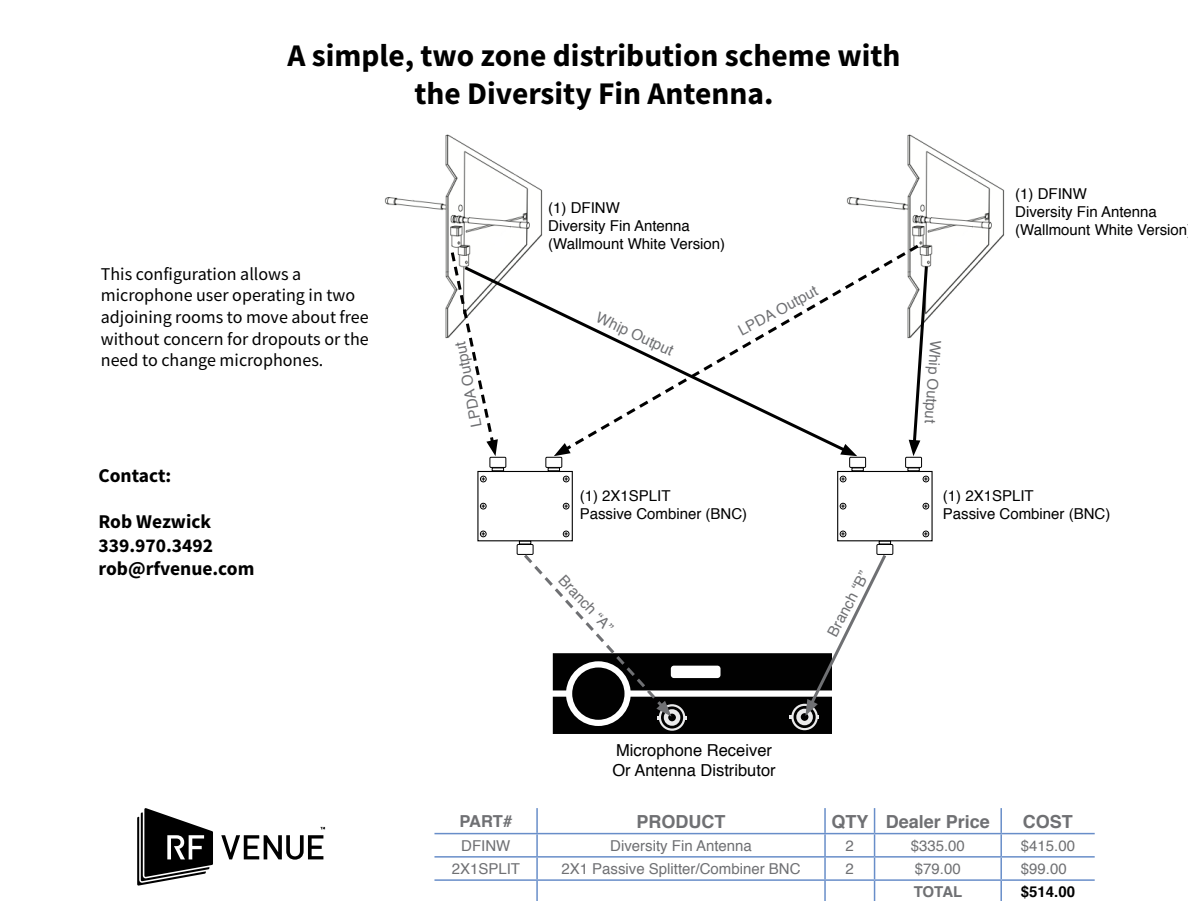
<style>
.page{position:relative;width:1188px;height:918px;background:#fff}
.page>*{position:absolute;margin:0;border:0;box-sizing:border-box;transform-origin:0 0}
.t1{font:700 31.5px/37.8px "Source Sans Pro";color:#000;text-align:center}
.t2{font:700 19.5px/23.4px "Source Sans Pro";color:#000}
.t3{font:18px/21.6px "Source Sans Pro";color:#000}
.t4{font:700 18px "Helvetica";color:#6f7073}
.t5{font:16.5px/19.8px "Helvetica";color:#000}
.t6{font:700 16.5px "Helvetica";color:#6f7073}
.t7{font:15px/18px "Helvetica";color:#000}
.t8{font:15px "Helvetica";color:#6f7073}
.t9{font:700 15px "Helvetica";color:#000}
.t10{font:700 15px "Helvetica";letter-spacing:-.01em;color:#6f7073}
</style>
<div class="page">
<img style="left:384px;top:134px;width:159px;height:205px">
<img style="left:846px;top:134px;width:159px;height:183px">
<div style="left:477px;top:471px;width:96px;height:70px;border:1px solid #000"></div>
<svg style="left:492px;top:468px;width:12px;height:3px"></svg>
<div style="left:490px;top:457px;width:16px;height:11px;border:1px solid #000"></div>
<div style="left:545px;top:457px;width:17px;height:11px;border:1px solid #000"></div>
<svg style="left:519px;top:541px;width:12px;height:3px"></svg>
<div style="left:517px;top:544px;width:16px;height:11px;border:1px solid #000"></div>
<svg style="left:480px;top:476px;width:6px;height:6px"></svg>
<svg style="left:480px;top:503px;width:6px;height:6px"></svg>
<svg style="left:480px;top:531px;width:6px;height:6px"></svg>
<svg style="left:548px;top:468px;width:21px;height:14px"></svg>
<svg style="left:563px;top:503px;width:6px;height:6px"></svg>
<svg style="left:563px;top:531px;width:6px;height:6px"></svg>
<div style="left:837px;top:471px;width:96px;height:70px;border:1px solid #000"></div>
<svg style="left:852px;top:468px;width:12px;height:3px"></svg>
<div style="left:849px;top:457px;width:17px;height:11px;border:1px solid #000"></div>
<div style="left:905px;top:457px;width:17px;height:11px;border:1px solid #000"></div>
<svg style="left:879px;top:541px;width:12px;height:3px"></svg>
<div style="left:877px;top:544px;width:16px;height:11px;border:1px solid #000"></div>
<svg style="left:840px;top:476px;width:6px;height:6px"></svg>
<svg style="left:840px;top:503px;width:6px;height:6px"></svg>
<svg style="left:840px;top:531px;width:6px;height:6px"></svg>
<svg style="left:908px;top:468px;width:21px;height:14px"></svg>
<svg style="left:923px;top:503px;width:6px;height:6px"></svg>
<svg style="left:923px;top:531px;width:6px;height:6px"></svg>
<svg style="left:449px;top:249px;width:49px;height:90px"></svg>
<svg style="left:846px;top:242px;width:76px;height:199px"></svg>
<svg style="left:461px;top:264px;width:391px;height:192px"></svg>
<svg style="left:840px;top:444px;width:17px;height:12px"></svg>
<svg style="left:909px;top:263px;width:21px;height:193px"></svg>
<svg style="left:521px;top:551px;width:368px;height:183px"></svg>
<hr style="left:536px;top:808px;width:2px;height:25px;background:#688ec9">
<hr style="left:824px;top:808px;width:2px;height:25px;background:#688ec9">
<hr style="left:1000px;top:808px;width:2px;height:25px;background:#688ec9">
<hr style="left:434px;top:833px;width:103px;height:1px;background:#688ec9">
<hr style="left:537px;top:833px;width:288px;height:1px;background:#688ec9">
<hr style="left:536px;top:834px;width:2px;height:22px;background:#688ec9">
<hr style="left:825px;top:833px;width:50px;height:1px;background:#688ec9">
<hr style="left:824px;top:834px;width:2px;height:22px;background:#688ec9">
<hr style="left:875px;top:833px;width:126px;height:1px;background:#688ec9">
<hr style="left:1001px;top:833px;width:94px;height:1px;background:#688ec9">
<hr style="left:1000px;top:834px;width:2px;height:22px;background:#688ec9">
<hr style="left:434px;top:856px;width:103px;height:2px;background:#688ec9">
<hr style="left:537px;top:856px;width:288px;height:2px;background:#688ec9">
<hr style="left:536px;top:858px;width:2px;height:21px;background:#688ec9">
<hr style="left:825px;top:856px;width:50px;height:2px;background:#688ec9">
<hr style="left:824px;top:858px;width:2px;height:21px;background:#688ec9">
<hr style="left:875px;top:856px;width:126px;height:2px;background:#688ec9">
<hr style="left:1001px;top:856px;width:94px;height:2px;background:#688ec9">
<hr style="left:1000px;top:858px;width:2px;height:21px;background:#688ec9">
<hr style="left:434px;top:879px;width:103px;height:2px;background:#688ec9">
<hr style="left:537px;top:879px;width:288px;height:2px;background:#688ec9">
<hr style="left:536px;top:881px;width:2px;height:22px;background:#688ec9">
<hr style="left:825px;top:879px;width:50px;height:2px;background:#688ec9">
<hr style="left:824px;top:881px;width:2px;height:22px;background:#688ec9">
<hr style="left:875px;top:879px;width:126px;height:2px;background:#688ec9">
<svg style="left:874px;top:808px;width:1px;height:93px"></svg>
<hr style="left:1001px;top:879px;width:94px;height:2px;background:#688ec9">
<hr style="left:1000px;top:881px;width:2px;height:22px;background:#688ec9">
<div style="left:403px;top:901px;width:696px;height:17px;background:#fff"></div>
<svg style="left:221px;top:835px;width:102px;height:25px"></svg>
<svg style="left:137px;top:808px;width:76px;height:78px"></svg>
<h1 class="t1" style="left:287px;top:36px;width:615px">A simple, two zone distribution scheme with the Diversity Fin Antenna.</h1>
<p class="t3" style="left:101px;top:263px;width:282px">This configuration allows a microphone user operating in two adjoining rooms to move about freely without concern for dropouts or the need to change microphones.</p>
<p class="t8" style="left:465px;top:430px;width:89px;rotate:-101deg">LPDA Output</p>
<p class="t7" style="left:548px;top:200px;width:179px">(1) DFINW<br>Diversity Fin Antenna (Wallmount White Version)</p>
<p class="t8" style="left:602px;top:306px;width:85px;rotate:25deg">Whip Output</p>
<p class="t8" style="left:734px;top:321px;width:89px;rotate:-28deg">LPDA Output</p>
<p class="t8" style="left:947px;top:341px;width:85px;rotate:94deg">Whip Output</p>
<p class="t7" style="left:1015px;top:186px;width:174px">(1) DFINW<br>Diversity Fin Antenna (Wallmount White Version</p>
<h2 class="t2" style="left:98px;top:463px;width:74px">Contact:</h2>
<h2 class="t2" style="left:98px;top:510px;width:157px">Rob Wezwick<br>339.970.3492 rob@rfvenue.com</h2>
<p class="t7" style="left:580px;top:488px;width:169px">(1) 2X1SPLIT<br>Passive Combiner (BNC)</p>
<p class="t7" style="left:943px;top:488px;width:169px">(1) 2X1SPLIT<br>Passive Combiner (BNC)</p>
<p class="t8" style="left:570px;top:569px;width:73px;rotate:47deg">Branch “A”</p>
<p class="t8" style="left:821px;top:630px;width:73px;rotate:-62deg">Branch “B”</p>
<p class="t5" style="left:612px;top:741px;width:165px">Microphone Receiver<br>Or Antenna Distributor</p>
<p class="t6" style="left:459px;top:808px;width:54px">PART#</p>
<p class="t4" style="left:637px;top:807px;width:90px">PRODUCT</p>
<p class="t4" style="left:831px;top:807px;width:160px">QTY Dealer Price</p>
<p class="t4" style="left:1023px;top:807px;width:52px">COST</p>
<p class="t8" style="left:461px;top:834px;width:51px">DFINW</p>
<p class="t8" style="left:610px;top:834px;width:143px">Diversity Fin Antenna</p>
<p class="t8" style="left:846px;top:834px;width:10px">2</p>
<p class="t8" style="left:911px;top:834px;width:56px">$335.00</p>
<p class="t8" style="left:1021px;top:834px;width:56px">$415.00</p>
<p class="t8" style="left:452px;top:857px;width:70px">2X1SPLIT</p>
<p class="t8" style="left:561px;top:857px;width:241px">2X1 Passive Splitter/Combiner BNC</p>
<p class="t8" style="left:846px;top:857px;width:10px">2</p>
<p class="t8" style="left:915px;top:857px;width:47px">$79.00</p>
<p class="t8" style="left:1021px;top:857px;width:47px">$99.00</p>
<p class="t10" style="left:914px;top:880px;width:50px">TOTAL</p>
<p class="t9" style="left:1021px;top:880px;width:56px">$514.00</p>
</div>
